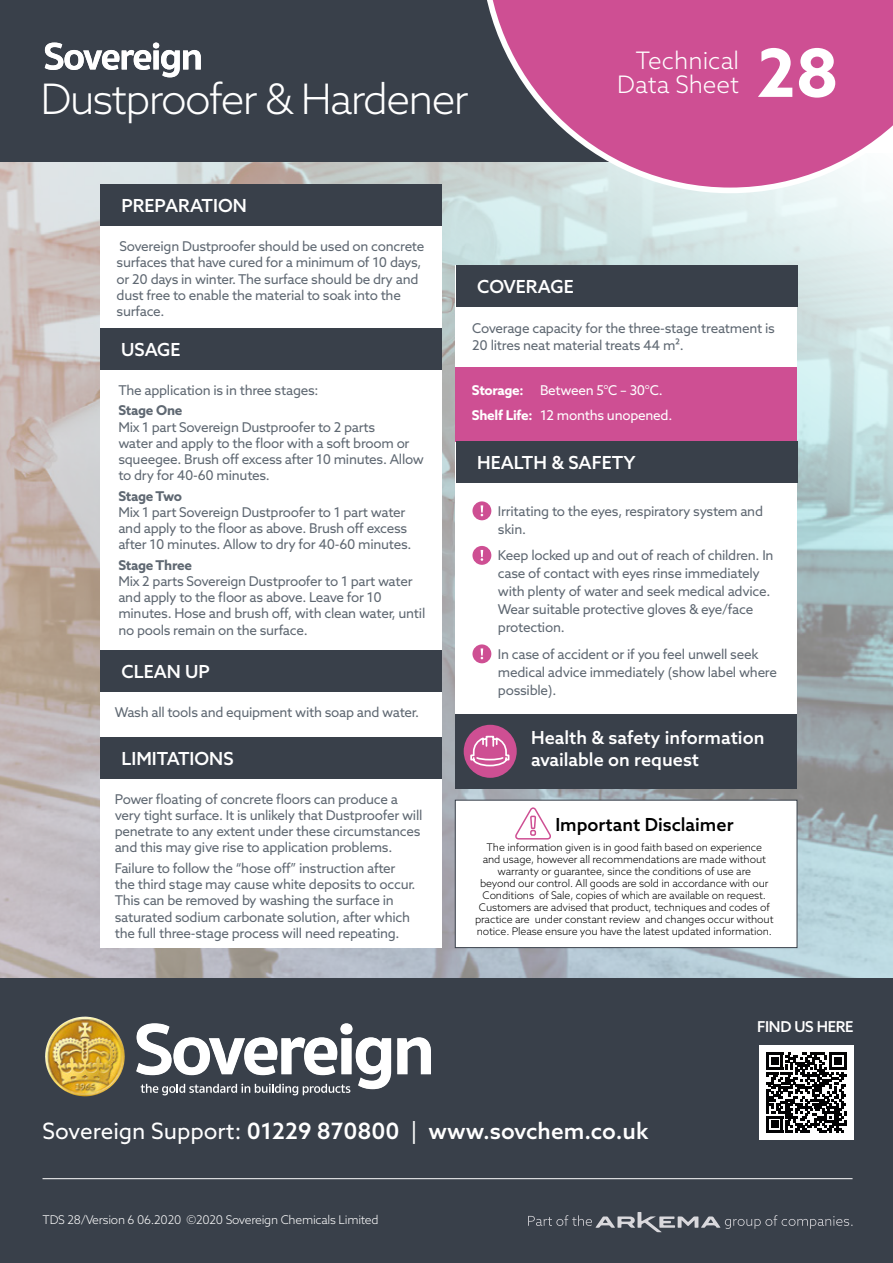
<style>
.page{position:relative;width:893px;height:1263px;background:#fff}
.page>*{position:absolute;margin:0;border:0;box-sizing:border-box;transform-origin:0 0}
.t1{font:700 66.6px "Azo Sans";color:#fff}
.t2{font:300 42px "Azo Sans";letter-spacing:-.04em;color:#fff}
.t3{font:300 24.15px/24.2px "Azo Sans";color:#fff;text-align:right}
.t4{font:500 22.5px "Azo Sans";color:#fff}
.t5{font:500 18px/21.6px "Azo Sans";color:#fff}
.t6{font:500 18px "Azo Sans";color:#000}
.t7{font:500 15px "Azo Sans";letter-spacing:-.02em;color:#fff}
.t8{font:13.5px/16.2px "Azo Sans";letter-spacing:-.02em;color:#5f6872}
.t9{font:13.5px/24.8px "Azo Sans";letter-spacing:-.02em;color:#fff}
.t10{font:700 13.5px "Azo Sans";letter-spacing:-.02em;color:#5f6872}
.t11{font:300 12px "Azo Sans";letter-spacing:-.02em;color:#fff}
.t12{font:300 10.5px/12px "Azo Sans";letter-spacing:-.01em;color:#000;text-align:center}
.s1{font-weight:700}
.s2{font-weight:400}
</style>
<div class="page">
<img style="left:0;top:162px;width:893px;height:816px">
<div style="left:0;top:0;width:795px;height:162px;background:#39404a"></div>
<div style="left:0;top:978px;width:893px;height:285px;background:#39404a"></div>
<div style="left:456px;top:265px;width:341px;height:458px;background:#fff"></div>
<div style="left:100px;top:203px;width:341px;height:745px;background:#fff"></div>
<div style="left:456px;top:714px;width:341px;height:74px;background:#39404a"></div>
<div style="left:456px;top:367px;width:341px;height:74px;background:#ce4f93"></div>
<div style="left:464px;top:725px;width:53px;height:53px;background:#ce4f93;border-radius:50%"></div>
<svg style="left:469px;top:735px;width:41px;height:32px"></svg>
<svg style="left:397px;top:1037px;width:34px;height:37px"></svg>
<svg style="left:136px;top:1023px;width:255px;height:72px"></svg>
<img style="left:45px;top:1016px;width:80px;height:80px">
<svg style="left:528px;top:1212px;width:324px;height:20px"></svg>
<hr style="left:43px;top:1178px;width:809px;height:1px;background:#fff">
<svg style="left:45px;top:43px;width:156px;height:34px"></svg>
<div style="left:100px;top:185px;width:342px;height:41px;background:#39404a"></div>
<div style="left:100px;top:329px;width:341px;height:41px;background:#39404a"></div>
<div style="left:456px;top:441px;width:341px;height:42px;background:#39404a"></div>
<div style="left:456px;top:265px;width:341px;height:41px;background:#39404a"></div>
<svg style="left:480px;top:0;width:413px;height:193px"></svg>
<div style="left:472px;top:501px;width:19px;height:19px;background:#ce4f93;border-radius:50%"></div>
<svg style="left:481px;top:505px;width:2px;height:11px"></svg>
<div style="left:472px;top:546px;width:19px;height:19px;background:#ce4f93;border-radius:50%"></div>
<svg style="left:481px;top:550px;width:2px;height:11px"></svg>
<div style="left:472px;top:644px;width:19px;height:19px;background:#ce4f93;border-radius:50%"></div>
<svg style="left:481px;top:648px;width:2px;height:11px"></svg>
<div style="left:100px;top:737px;width:342px;height:41px;background:#39404a"></div>
<div style="left:100px;top:650px;width:342px;height:42px;background:#39404a"></div>
<div style="left:455px;top:800px;width:342px;height:148px;background:#fff;border:1px solid #39404a"></div>
<svg style="left:515px;top:807px;width:36px;height:33px"></svg>
<div style="left:759px;top:1045px;width:95px;height:95px;background:#fff"></div>
<svg style="left:766px;top:1052px;width:80px;height:81px"></svg>
<h2 class="t2" style="left:40px;top:72px;width:430px">Dustproofer &amp; Hardener</h2>
<h3 class="t5" style="left:122px;top:195px;width:127px">PREPARATION</h3>
<p class="t8" style="left:117px;top:238px;width:309px">Sovereign Dustproofer should be used on concrete surfaces that have cured for a minimum of 10 days, or 20 days in winter. The surface should be dry and dust free to enable the material to soak into the surface.</p>
<h3 class="t5" style="left:477px;top:275px;width:98px">COVERAGE</h3>
<h3 class="t3" style="left:617px;top:48px;width:123px">Technical<br>Data Sheet</h3>
<h1 class="t1" style="left:757px;top:29px;width:83px">28</h1>
<h3 class="t5" style="left:121px;top:339px;width:61px">USAGE</h3>
<p class="t8" style="left:118px;top:382px;width:202px">The application is in three stages:</p>
<p class="t10" style="left:118px;top:402px;width:66px">Stage One</p>
<p class="t8" style="left:118px;top:418px;width:307px">Mix 1 part Sovereign Dustproofer to 2 parts<br>water and apply to the floor with a soft broom or squeegee. Brush off excess after 10 minutes. Allow to dry for 40-60 minutes.</p>
<p class="t10" style="left:118px;top:487px;width:65px">Stage Two</p>
<p class="t8" style="left:118px;top:504px;width:295px">Mix 1 part Sovereign Dustproofer to 1 part water and apply to the floor as above. Brush off excess after 10 minutes. Allow to dry for 40-60 minutes.</p>
<p class="t10" style="left:118px;top:556px;width:75px">Stage Three</p>
<p class="t8" style="left:118px;top:573px;width:308px">Mix 2 parts Sovereign Dustproofer to 1 part water and apply to the floor as above. Leave for 10 minutes. Hose and brush off, with clean water, until no pools remain on the surface.</p>
<h3 class="t5" style="left:122px;top:661px;width:90px">CLEAN UP</h3>
<p class="t8" style="left:115px;top:704px;width:306px">Wash all tools and equipment with soap and water.</p>
<h3 class="t5" style="left:122px;top:747px;width:114px">LIMITATIONS</h3>
<p class="t8" style="left:115px;top:791px;width:309px">Power floating of concrete floors can produce a very tight surface. It is unlikely that Dustproofer will penetrate to any extent under these circumstances and this may give rise to application problems.</p>
<p class="t8" style="left:115px;top:860px;width:302px">Failure to follow the “hose off” instruction after the third stage may cause white deposits to occur.<br>This can be removed by washing the surface in saturated sodium carbonate solution, after which the full three-stage process will need repeating.</p>
<p class="t8" style="left:472px;top:320px;width:304px">Coverage capacity for the three-stage treatment is<br>20 litres neat material treats 44 m².</p>
<p class="t9" style="left:472px;top:378px;width:202px"><span class="s1">Storage:</span> Between 5°C – 30°C.<br><span class="s1">Shelf Life:</span> 12 months unopened.</p>
<h3 class="t5" style="left:477px;top:452px;width:160px">HEALTH &amp; SAFETY</h3>
<p class="t8" style="left:498px;top:502px;width:267px;line-height:18px">Irritating to the eyes, respiratory system and skin.</p>
<p class="t8" style="left:498px;top:546px;width:277px;line-height:18px">Keep locked up and out of reach of children. In case of contact with eyes rinse immediately with plenty of water and seek medical advice.<br>Wear suitable protective gloves &amp; eye/face protection.</p>
<p class="t8" style="left:498px;top:645px;width:281px;line-height:18px">In case of accident or if you feel unwell seek medical advice immediately (show label where possible).</p>
<h3 class="t5" style="left:531px;top:727px;width:235px">Health &amp; safety information available on request</h3>
<h3 class="t6" style="left:555px;top:812px;width:180px">Important Disclaimer</h3>
<p class="t12" style="left:475px;top:841px;width:300px">The information given is in good faith based on experience<br>and usage, however all recommendations are made without warranty or guarantee, since the conditions of use are<br>beyond our control. All goods are sold in accordance with our Conditions of Sale, copies of which are available on request.<br>Customers are advised that product, techniques and codes of practice are under constant review and changes occur without notice. Please ensure you have the latest updated information.</p>
<p class="t7" style="left:757px;top:1017px;width:98px">FIND US HERE</p>
<h3 class="t4" style="left:43px;top:1116px;width:607px"><span class="s2">Sovereign Support:</span> 01229 870800 <span class="s2">|</span> www.sovchem.co.uk</h3>
<p class="t11" style="left:43px;top:1211px;width:338px">TDS 28/Version 6 06.2020 ©2020 Sovereign Chemicals Limited</p>
</div>
